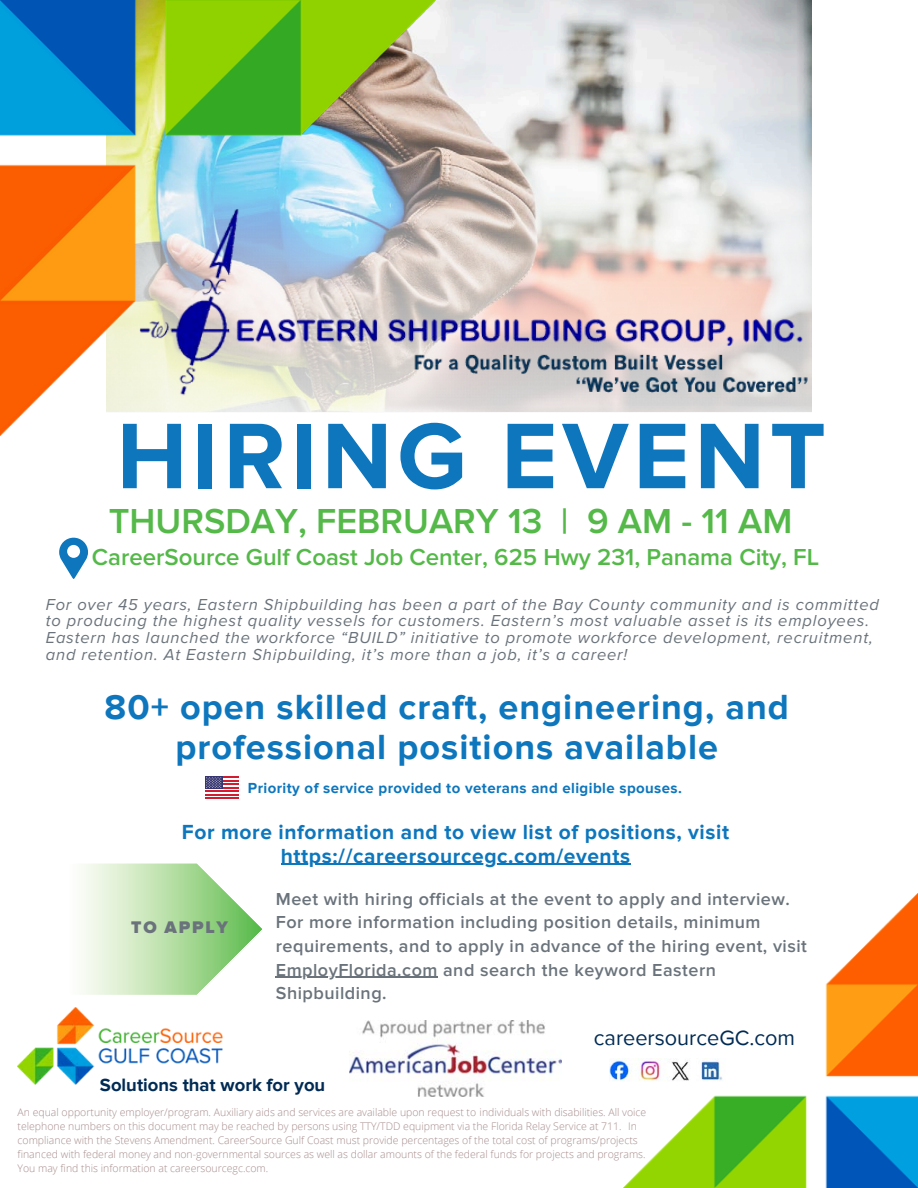
<style>
.page{position:relative;width:918px;height:1188px;background:#fff}
.page>*{position:absolute;margin:0;border:0;box-sizing:border-box;transform-origin:0 0}
.t1{font:700 96.6px "Proxima Nova";letter-spacing:.05em;color:#0d76bd}
.t2{font:700 36px/40.5px "Proxima Nova";letter-spacing:.03em;color:#0d76bd;text-align:center}
.t3{font:600 36px "Proxima Nova";color:#54b948}
.t4{font:600 24px "Proxima Nova";color:#54b948}
.t5{font:21.75px "Proxima Nova";color:#002b54}
.t6{font:700 21px "Proxima Nova";letter-spacing:.03em;color:#0d76bd}
.t7{font:700 18.45px "Proxima Nova";color:#002b54}
.t8{font:600 18px/23.7px "Proxima Nova";letter-spacing:.03em;color:#6a737b}
.t9{font:900 17.4px "Proxima Nova";letter-spacing:.1em;color:#6a737b}
.t10{font:italic 16.5px/16.8px "Proxima Nova";letter-spacing:.05em;color:#6a737b}
.t11{font:700 15px "Proxima Nova";letter-spacing:.03em;color:#0d76bd}
.t12{font:300 10.5px/14px "Open Sans";color:#a88c8c}
</style>
<div class="page">
<img style="left:435px;top:0;width:377px;height:412px">
<img style="left:0;top:0;width:435px;height:435px">
<img style="left:18px;top:1061px;width:201px;height:23px">
<img style="left:350px;top:1020px;width:211px;height:77px">
<img style="left:624px;top:894px;width:294px;height:294px">
<img style="left:140px;top:208px;width:672px;height:194px">
<svg style="left:22px;top:863px;width:240px;height:198px"></svg>
<svg style="left:59px;top:538px;width:29px;height:41px"></svg>
<img style="left:610px;top:1058px;width:115px;height:24px">
<hr style="left:205px;top:790px;width:34px;height:2px;background:#d21c31">
<hr style="left:205px;top:794px;width:34px;height:2px;background:#d21c31">
<hr style="left:205px;top:797px;width:34px;height:2px;background:#d21c31">
<div style="left:205px;top:777px;width:17px;height:12px;background:#363570"></div>
<svg style="left:206px;top:777px;width:33px;height:12px"></svg>
<svg style="left:275px;top:894px;width:540px;height:115px"></svg>
<hr style="left:276px;top:977px;width:162px;height:1px;background:#6a737b">
<hr style="left:281px;top:864px;width:350px;height:1px;background:#0d76bd">
<p class="t1" style="left:117px;top:399px;width:711px">HIRING EVENT</p>
<p class="t3" style="left:109px;top:500px;width:685px">THURSDAY, FEBRUARY 13 | 9 AM - 11 AM</p>
<p class="t4" style="left:92px;top:543px;width:729px">CareerSource Gulf Coast Job Center, 625 Hwy 231, Panama City, FL</p>
<p class="t10" style="left:46px;top:596px;width:835px">For over 45 years, Eastern Shipbuilding has been a part of the Bay County community and is committed to producing the highest quality vessels for customers. Eastern’s most valuable asset is its employees.<br>Eastern has launched the workforce “BUILD” initiative to promote workforce development, recruitment, and retention. At Eastern Shipbuilding, it’s more than a job, it’s a career!</p>
<h3 class="t2" style="left:105px;top:687px;width:686px">80+ open skilled craft, engineering, and professional positions available</h3>
<h6 class="t11" style="left:248px;top:779px;width:436px">Priority of service provided to veterans and eligible spouses.</h6>
<p class="t6" style="left:182px;top:820px;width:549px">For more information and to view list of positions, visit</p>
<p class="t6" style="left:281px;top:843px;width:351px">https://careersourcegc.com/events</p>
<p class="t9" style="left:131px;top:917px;width:98px">TO APPLY</p>
<p class="t8" style="left:276px;top:887px;width:516px">Meet with hiring officials at the event to apply and interview.</p>
<h1 class="t8" style="left:276px;top:911px;width:533px">For more information including position details, minimum requirements, and to apply in advance of the hiring event, visit</h1>
<h2 class="t8" style="left:276px;top:958px;width:442px">EmployFlorida.com and search the keyword Eastern<br>Shipbuilding.</h2>
<h4 class="t5" style="left:594px;top:1025px;width:203px">careersourceGC.com</h4>
<p class="t7" style="left:100px;top:1074px;width:227px">Solutions that work for you</p>
<p class="t12" style="left:18px;top:1104px;width:630px">An equal opportunity employer/program. Auxiliary aids and services are available upon request to individuals with disabilities. All voice telephone numbers on this document may be reached by persons using TTY/TDD equipment via the Florida Relay Service at 711. In compliance with the Stevens Amendment. CareerSource Gulf Coast must provide percentages of the total cost of programs/projects financed with federal money and non-governmental sources as well as dollar amounts of the federal funds for projects and programs.<br>You may find this information at careersourcegc.com.</p>
</div>
